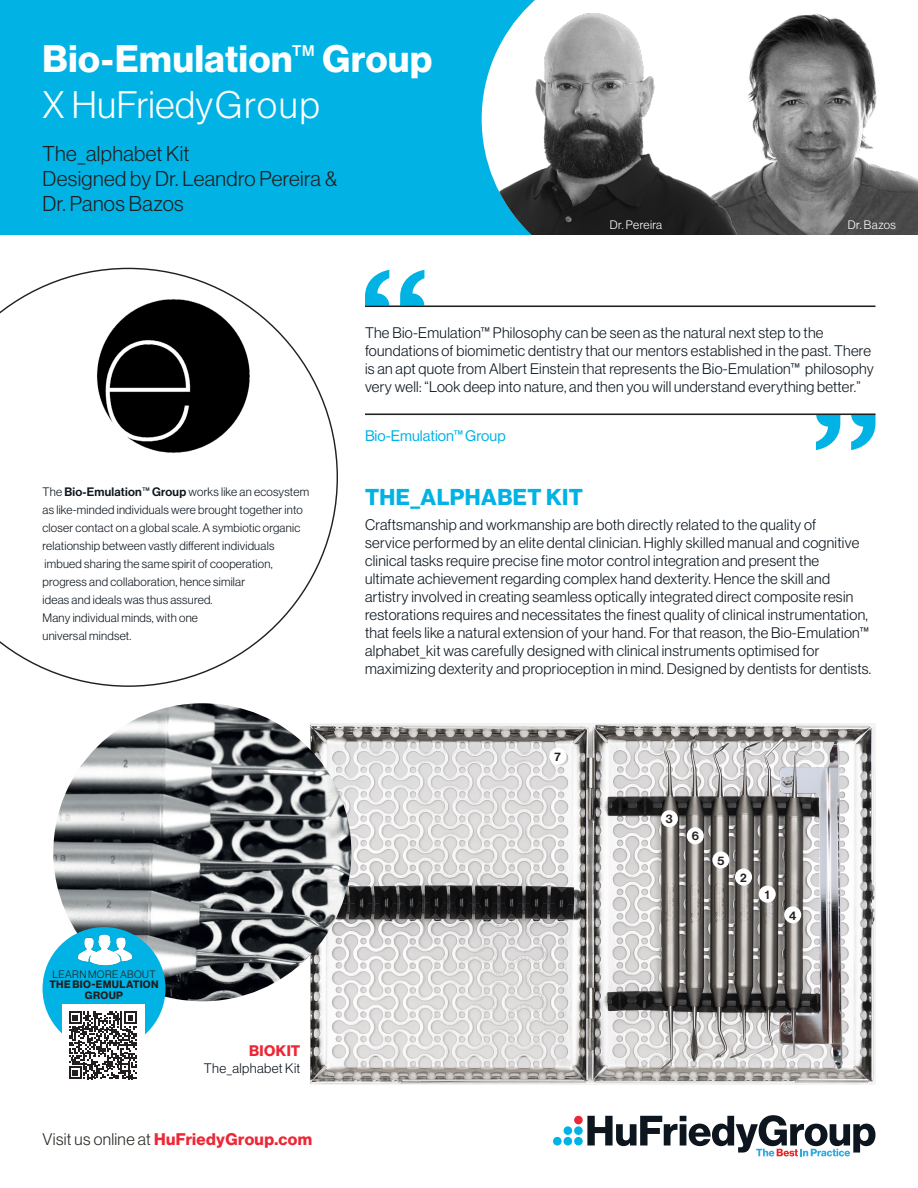
<style>
.page{position:relative;width:918px;height:1188px;background:#fff}
.page>*{position:absolute;margin:0;border:0;box-sizing:border-box;transform-origin:0 0}
.t1{font:37.5px "N Haas Grotesk DS Pro 75 Bd";letter-spacing:.02em;color:#fff}
.t2{font:37.5px "N Haas Grotesk DS Pro 45 Lt";letter-spacing:.02em;color:#fff}
.t3{font:22.5px "N Haas Grotesk DS Pro 75 Bd";letter-spacing:.02em;color:#00b3e4}
.t4{font:21px/25.2px "N Haas Grotesk DS Pro 45 Lt";letter-spacing:.015em;color:#231f20}
.t5{font:16.5px "N Haas Grotesk DS Pro 75 Bd";letter-spacing:.025em;color:#ed2736}
.t6{font:15px/18px "N Haas Grotesk DS Pro 45 Lt";letter-spacing:.02em;color:#0e171f}
.t7{font:15px "N Haas Grotesk DS Pro 55 Rg";color:#00b3e4}
.Part_Code__SKU{font:15px "N Haas Grotesk DS Pro 75 Bd";letter-spacing:.03em;color:#ed2736}
.body{font:13.5px "N Haas Grotesk DS Pro 45 Lt";letter-spacing:.03em;color:#0d161e}
.t8{font:12.15px "N Haas Grotesk DS Pro 65 Md";color:#231f20}
.t9{font:12px/18px "N Haas Grotesk DS Pro 45 Lt";letter-spacing:.02em;color:#0e171f}
.t10{font:12px "N Haas Grotesk DS Pro 45 Lt";letter-spacing:.035em;color:#fff}
.body-2{font:10.5px/10.5px "N Haas Grotesk DS Pro 75 Bd";letter-spacing:.04em;color:#231f20;text-align:center}
.s1{font-family:"N Haas Grotesk DS Pro 55 Rg"}
.s2{font-family:"N Haas Grotesk DS Pro 65 Md"}
.s3{font-family:"N Haas Grotesk DS Pro 45 Lt"}
.s4{font-family:"N Haas Grotesk DS Pro 45 Lt";color:#2b2824}
</style>
<div class="page">
<div style="left:0;top:0;width:918px;height:236px;background:#00b3e4"></div>
<img style="left:744px;top:0;width:174px;height:235px">
<img style="left:482px;top:0;width:262px;height:235px">
<img style="left:310px;top:724px;width:565px;height:360px">
<svg style="left:0;top:268px;width:338px;height:419px"></svg>
<svg style="left:365px;top:270px;width:59px;height:35px"></svg>
<hr style="left:365px;top:305px;width:510px;height:2px;background:#231f20">
<svg style="left:816px;top:415px;width:59px;height:35px"></svg>
<hr style="left:365px;top:413px;width:510px;height:2px;background:#231f20">
<div style="left:687px;top:827px;width:17px;height:17px;background:#fff;border-radius:50%"></div>
<div style="left:661px;top:810px;width:17px;height:17px;background:#fff;border-radius:50%"></div>
<div style="left:735px;top:869px;width:17px;height:17px;background:#fff;border-radius:50%"></div>
<div style="left:759px;top:886px;width:17px;height:17px;background:#fff;border-radius:50%"></div>
<div style="left:784px;top:906px;width:17px;height:17px;background:#fff;border-radius:50%"></div>
<div style="left:549px;top:748px;width:17px;height:17px;background:#fff;border-radius:50%"></div>
<div style="left:712px;top:851px;width:17px;height:18px;background:#fff;border-radius:50%"></div>
<img style="left:82px;top:286px;width:197px;height:179px">
<img style="left:53px;top:703px;width:298px;height:298px;border-radius:149px">
<div style="left:43px;top:927px;width:123px;height:123px;background:#00b3e4;border-radius:50%"></div>
<img style="left:72px;top:925px;width:68px;height:41px">
<div style="left:62px;top:1004px;width:83px;height:83px;background:#fff"></div>
<svg style="left:69px;top:1011px;width:68px;height:68px"></svg>
<div style="left:0;top:235px;width:918px;height:16px;background:#fff"></div>
<div style="left:574px;top:1137px;width:9px;height:9px;background:#00b3e4;border-radius:50%"></div>
<div style="left:574px;top:1126px;width:9px;height:9px;background:#00b3e4;border-radius:50%"></div>
<div style="left:564px;top:1137px;width:8px;height:8px;background:#00b3e4;border-radius:50%"></div>
<div style="left:553px;top:1137px;width:9px;height:8px;background:#00b3e4;border-radius:50%"></div>
<div style="left:564px;top:1126px;width:8px;height:9px;background:#00b3e4;border-radius:50%"></div>
<div style="left:574px;top:1116px;width:9px;height:8px;background:#ed2736;border-radius:50%"></div>
<svg style="left:587px;top:1115px;width:288px;height:41px"></svg>
<p class="t1" style="left:43px;top:37px;width:391px">Bio-Emulation<span class="s1">™</span> Group</p>
<p class="t2" style="left:43px;top:83px;width:279px">X HuFriedyGroup</p>
<p class="t4" style="left:43px;top:141px;width:149px">The_alphabet Kit</p>
<p class="t4" style="left:43px;top:166px;width:296px">Designed by Dr. Leandro Pereira &amp;<br>Dr. Panos Bazos</p>
<p class="t10" style="left:610px;top:218px;width:54px">Dr. Pereira</p>
<p class="t10" style="left:848px;top:218px;width:50px">Dr. Bazos</p>
<p class="t6" style="left:365px;top:323px;width:510px">The Bio-Emulation™ Philosophy can be seen as the natural next step to the foundations of biomimetic dentistry that our mentors established in the past. There is an apt quote from Albert Einstein that represents the Bio-Emulation™ philosophy very well: “Look deep into nature, and then you will understand everything better.”</p>
<p class="t9" style="left:43px;top:482px;width:268px">The <span class="s2">Bio-Emulation</span><span class="s1">™</span> <span class="s2">Group</span> works like an ecosystem as like-minded individuals were brought together into closer contact on a global scale. A symbiotic organic relationship between vastly different individuals</p>
<p class="t9" style="left:43px;top:554px;width:232px">imbued sharing the same spirit of cooperation, progress and collaboration, hence similar</p>
<p class="t9" style="left:43px;top:590px;width:172px">ideas and ideals was thus assured.</p>
<p class="t9" style="left:43px;top:608px;width:157px">Many individual minds, with one</p>
<p class="t9" style="left:43px;top:626px;width:91px">universal mindset.</p>
<p class="body-2" style="left:49px;top:969px;width:111px"><span class="s3">LEARN MORE ABOUT<br></span>THE BIO-EMULATION<br>GROUP</p>
<p class="Part_Code__SKU" style="left:249px;top:1042px;width:53px">BIOKIT</p>
<p class="body" style="left:204px;top:1061px;width:98px">The_alphabet Kit</p>
<p class="t5" style="left:43px;top:1130px;width:271px"><span class="s4">Visit us online at</span> HuFriedyGroup.com</p>
<p class="t7" style="left:365px;top:427px;width:142px">Bio-Emulation™ Group</p>
<p class="t3" style="left:365px;top:484px;width:220px">THE_ALPHABET KIT</p>
<p class="t6" style="left:365px;top:516px;width:508px">Craftsmanship and workmanship are both directly related to the quality of<br>service performed by an elite dental clinician. Highly skilled manual and cognitive clinical tasks require precise fine motor control integration and present the ultimate achievement regarding complex hand dexterity. Hence the skill and artistry involved in creating seamless optically integrated direct composite resin restorations requires and necessitates the finest quality of clinical instrumentation, that feels like a natural extension of your hand. For that reason, the Bio-Emulation™ alphabet_kit was carefully designed with clinical instruments optimised for maximizing dexterity and proprioception in mind. Designed by dentists for dentists.</p>
<p class="t8" style="left:555px;top:750px;width:8px">7</p>
<p class="t8" style="left:666px;top:812px;width:8px">3</p>
<p class="t8" style="left:692px;top:829px;width:9px">6</p>
<p class="t8" style="left:717px;top:853px;width:9px">5</p>
<p class="t8" style="left:740px;top:870px;width:8px">2</p>
<p class="t8" style="left:765px;top:887px;width:6px">1</p>
<p class="t8" style="left:789px;top:908px;width:9px">4</p>
</div>
